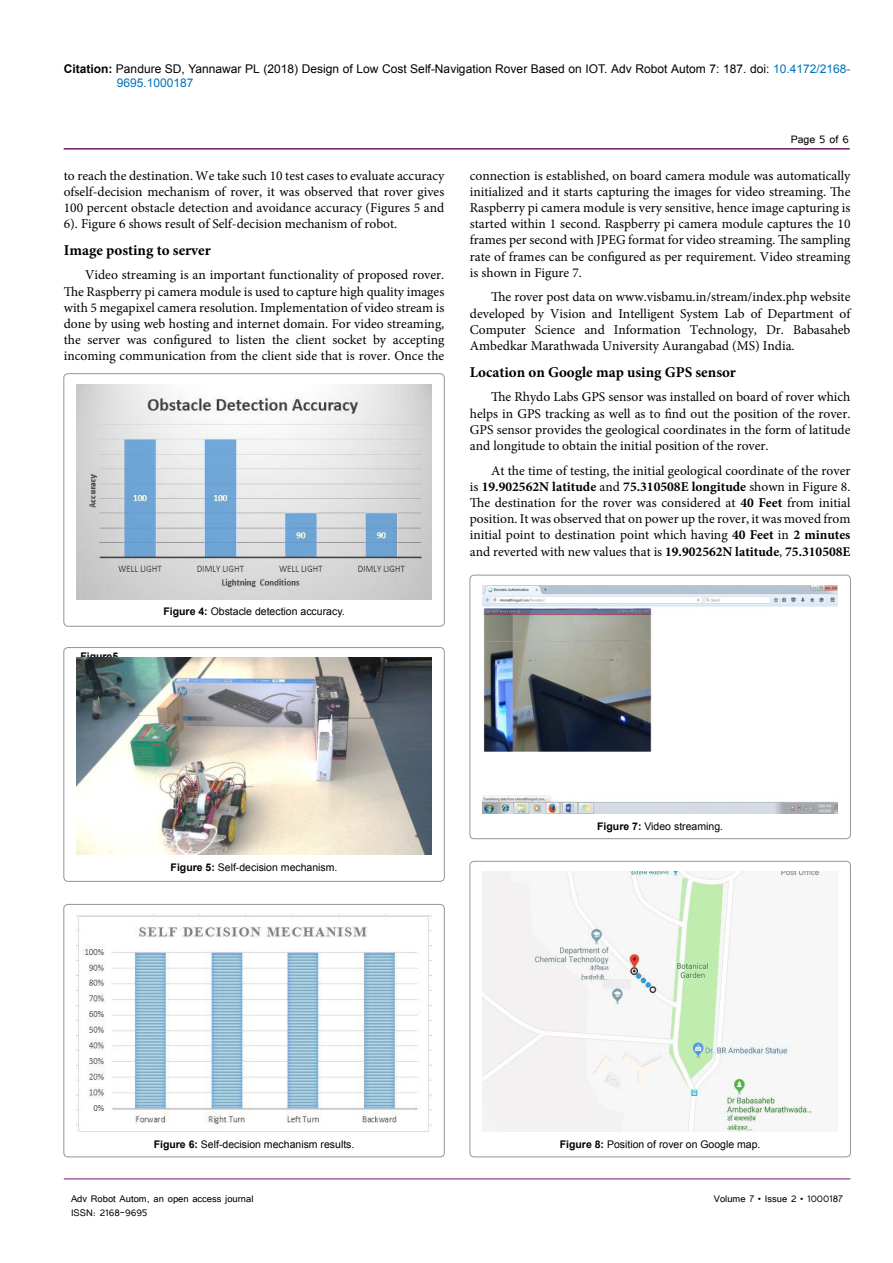
<style>
.page{position:relative;width:893px;height:1263px;background:#fff}
.page>*{position:absolute;margin:0;border:0;box-sizing:border-box;transform-origin:0 0}
.t1{font:700 15px "Minion Pro";color:#000}
.t2{font:13.5px/16.2px "Minion Pro";color:#000;text-align:justify}
.t3{font:13.5px "Tunga";color:#000}
.t4{font:12px/14.4px "Arial";color:#000}
.t5{font:12px "Tunga";color:#000}
.t6{font:10.5px "Arial";color:#000}
.t7{font:700 10.5px "Arial";color:#000}
.s1{font-weight:700}
.s2{color:#0072bc}
</style>
<div class="page">
<hr style="left:64px;top:148px;width:786px;height:2px;background:#741472">
<hr style="left:64px;top:1179px;width:786px;height:1px;background:#741472">
<div style="left:64px;top:374px;width:380px;height:252px;border:1px solid #939598;border-radius:4px"></div>
<img style="left:76px;top:384px;width:356px;height:215px">
<div style="left:64px;top:647px;width:380px;height:234px;border:1px solid #939598;border-radius:4px"></div>
<img style="left:76px;top:658px;width:356px;height:196px">
<div style="left:64px;top:904px;width:380px;height:253px;border:1px solid #939598;border-radius:4px"></div>
<img style="left:76px;top:914px;width:356px;height:218px">
<div style="left:470px;top:575px;width:380px;height:264px;border:1px solid #939598;border-radius:4px"></div>
<img style="left:482px;top:585px;width:356px;height:228px">
<div style="left:470px;top:861px;width:380px;height:296px;border:1px solid #939598;border-radius:4px"></div>
<img style="left:482px;top:871px;width:343px;height:260px">
<p class="t4" style="left:117px;top:61px;width:735px;text-indent:-53px"><span class="s1">Citation:</span> Pandure SD, Yannawar PL (2018) Design of Low Cost Self-Navigation Rover Based on IOT. Adv Robot Autom 7: 187. doi: <span class="s2">10.4172/2168-<br>9695.1000187</span></p>
<p class="t2" style="left:64px;top:167px;width:382px">to reach the destination. We take such 10 test cases to evaluate accuracy ofself-decision mechanism of rover, it was observed that rover gives 100 percent obstacle detection and avoidance accuracy (Figures 5 and 6). Figure 6 shows result of Self-decision mechanism of robot.</p>
<p class="t1" style="left:64px;top:239px;width:149px">Image posting to server</p>
<p class="t2" style="left:64px;top:267px;width:382px;text-indent:21px">Video streaming is an important functionality of proposed rover.<br>The Raspberry pi camera module is used to capture high quality images with 5 megapixel camera resolution. Implementation of video stream is done by using web hosting and internet domain. For video streaming, the server was configured to listen the client socket by accepting incoming communication from the client side that is rover. Once the</p>
<p class="t7" style="left:80px;top:649px;width:39px">Figure5</p>
<p class="t6" style="left:163px;top:605px;width:183px"><span class="s1">Figure 4:</span> Obstacle detection accuracy.</p>
<p class="t3" style="left:791px;top:131px;width:60px">Page 5 of 6</p>
<p class="t2" style="left:470px;top:167px;width:382px">connection is established, on board camera module was automatically initialized and it starts capturing the images for video streaming. The Raspberry pi camera module is very sensitive, hence image capturing is started within 1 second. Raspberry pi camera module captures the 10 frames per second with JPEG format for video streaming. The sampling rate of frames can be configured as per requirement. Video streaming is shown in Figure 7.</p>
<p class="t2" style="left:470px;top:289px;width:382px;text-indent:21px">The rover post data on www.visbamu.in/stream/index.php website developed by Vision and Intelligent System Lab of Department of Computer Science and Information Technology, Dr. Babasaheb Ambedkar Marathwada University Aurangabad (MS) India.</p>
<p class="t1" style="left:470px;top:361px;width:268px">Location on Google map using GPS sensor</p>
<p class="t2" style="left:470px;top:389px;width:382px;text-indent:21px">The Rhydo Labs GPS sensor was installed on board of rover which helps in GPS tracking as well as to find out the position of the rover.<br>GPS sensor provides the geological coordinates in the form of latitude and longitude to obtain the initial position of the rover.</p>
<p class="t2" style="left:470px;top:462px;width:382px;text-indent:21px">At the time of testing, the initial geological coordinate of the rover is <span class="s1">19.902562N latitude</span> and <span class="s1">75.310508E longitude</span> shown in Figure 8.<br>The destination for the rover was considered at <span class="s1">40 Feet</span> from initial position. It was observed that on power up the rover, it was moved from initial point to destination point which having <span class="s1">40 Feet</span> in <span class="s1">2 minutes </span>and reverted with new values that is <span class="s1">19.902562N latitude</span>, <span class="s1">75.310508E</span></p>
<p class="t6" style="left:171px;top:860px;width:168px"><span class="s1">Figure 5:</span> Self-decision mechanism.</p>
<p class="t6" style="left:597px;top:819px;width:127px"><span class="s1">Figure 7:</span> Video streaming.</p>
<p class="t6" style="left:154px;top:1137px;width:202px"><span class="s1">Figure 6:</span> Self-decision mechanism results.</p>
<p class="t6" style="left:560px;top:1137px;width:202px"><span class="s1">Figure 8:</span> Position of rover on Google map.</p>
<p class="t5" style="left:71px;top:1190px;width:184px">Adv Robot Autom, an open access journal</p>
<p class="t5" style="left:714px;top:1190px;width:131px">Volume 7 • Issue 2 • 1000187</p>
<p class="t5" style="left:71px;top:1205px;width:78px">ISSN: 2168-9695</p>
</div>
